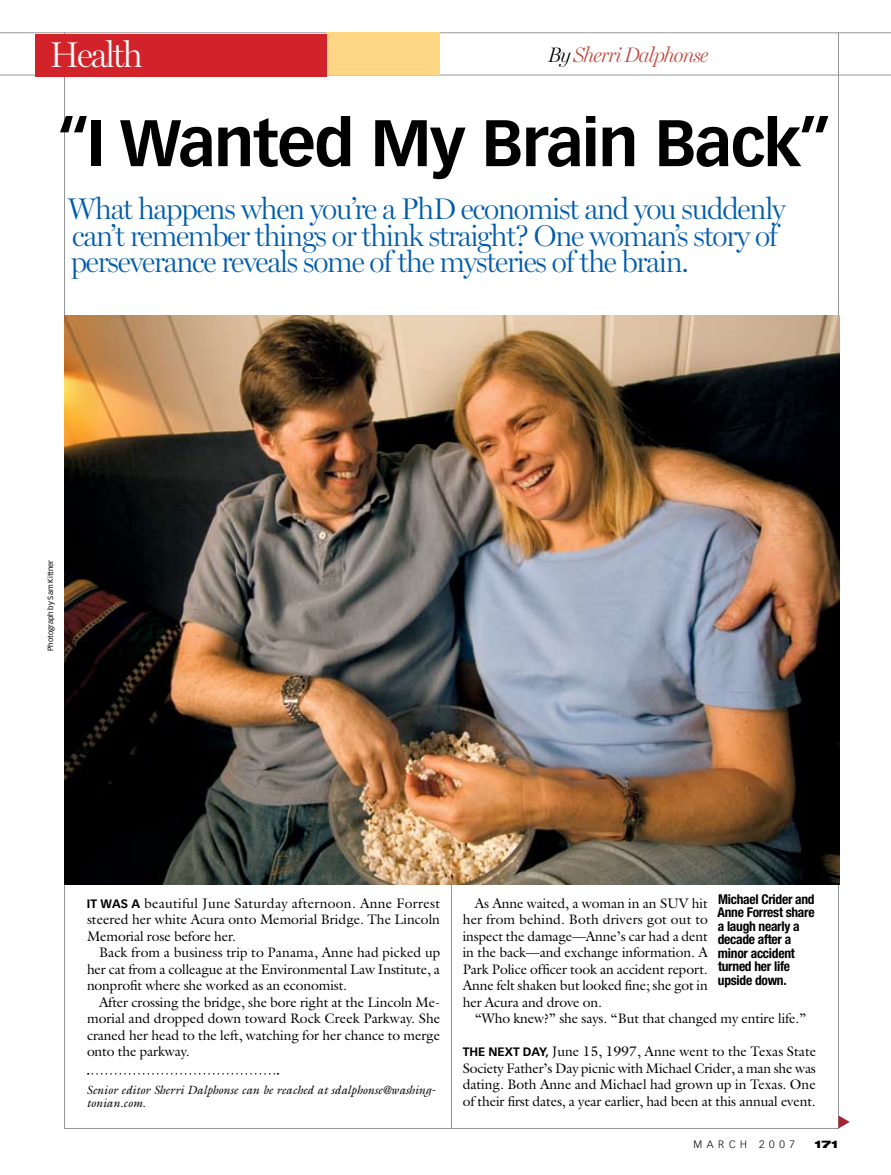
<style>
.page{position:relative;width:891px;height:1175px;background:#fff}
.page>*{position:absolute;margin:0;border:0;box-sizing:border-box;transform-origin:0 0}
.t1{font:700 64.5px "Vectora LT Std";letter-spacing:-.025em;color:#000}
.t2{font:300 36px "Miller Display";letter-spacing:-.055em;color:#fff}
.t3{font:300 30px/26.2px "Miller Display";letter-spacing:-.04em;color:#005cab}
.t4{font:italic 300 21px "Miller Display";letter-spacing:-.05em;color:#bd463c}
.t5{font:13.8px/16.5px "Galliard Std";letter-spacing:-.01em;color:#000;text-align:justify}
.t6{font:700 condensed 13.5px/13.5px "Helvetica Neue LT Std";letter-spacing:-.02em;color:#000}
.t7{font:italic 12px/12.8px "Galliard Std";color:#000}
.t8{font:300 10.5px "Vectora LT Std";letter-spacing:.445em;color:#000}
.t9{font:900 expanded 10.5px "Helvetica Neue LT Std";color:#000}
.t10{font:7.5px "Vectora LT Std";color:#000}
.s1{color:#000}
.s2{font-family:"Vectora LT Std";font-weight:700;font-size:12px}
</style>
<div class="page">
<hr style="left:0;top:33px;width:891px;height:1px;background:#939598">
<hr style="left:838px;top:33px;width:1px;height:1095px;background:#939598">
<hr style="left:64px;top:1128px;width:774px;height:1px;background:#939598">
<hr style="left:64px;top:33px;width:1px;height:1095px;background:#939598">
<hr style="left:0;top:75px;width:891px;height:1px;background:#939598">
<svg style="left:838px;top:1115px;width:12px;height:13px"></svg>
<div style="left:326px;top:33px;width:114px;height:42px;background:#ffd684"></div>
<hr style="left:451px;top:356px;width:1px;height:772px;background:#939598">
<div style="left:35px;top:34px;width:292px;height:42px;background:#d2232a"></div>
<svg style="left:88px;top:1073px;width:191px;height:1px"></svg>
<img style="left:64px;top:315px;width:775px;height:570px">
<h2 class="t2" style="left:50px;top:32px;width:95px">Health</h2>
<h3 class="t4" style="left:548px;top:43px;width:162px"><span class="s1">By</span> Sherri Dalphonse</h3>
<h1 class="t1" style="left:56px;top:104px;width:777px">“I WANTED MY BRAIN BACK”</h1>
<h3 class="t3" style="left:68px;top:195px;width:719px">What happens when you’re a PhD economist and you suddenly can’t remember things or think straight? One woman’s story of perseverance reveals some of the mysteries of the brain.</h3>
<p class="t10" style="left:46px;top:651px;width:93px;rotate:-90deg">Photograph by Sam Kittner</p>
<p class="t5" style="left:87px;top:894px;width:355px"><span class="s2">IT WAS A</span> beautiful June Saturday afternoon. Anne Forrest steered her white Acura onto Memorial Bridge. The Lincoln Memorial rose before her.</p>
<p class="t5" style="left:87px;top:944px;width:355px;text-indent:12px">Back from a business trip to Panama, Anne had picked up her cat from a colleague at the Environmental Law Institute, a nonprofit where she worked as an economist.</p>
<p class="t5" style="left:87px;top:993px;width:355px;text-indent:12px">After crossing the bridge, she bore right at the Lincoln Me&shy;morial and dropped down toward Rock Creek Parkway. She craned her head to the left, watching for her chance to merge onto the parkway.</p>
<p class="t7" style="left:87px;top:1083px;width:351px">Senior editor Sherri Dalphonse can be reached at sdalphonse@washing&shy;tonian.com.</p>
<p class="t6" style="left:718px;top:891px;width:99px">Michael Crider and<br>Anne Forrest share a laugh nearly a decade after a minor accident turned her life upside down.</p>
<p class="t5" style="left:463px;top:894px;width:247px;text-indent:12px">As Anne waited, a woman in an SUV hit her from behind. Both drivers got out to inspect the damage—Anne’s car had a dent in the back—and exchange information. A Park Police officer took an accident report.<br>Anne felt shaken but looked fine; she got in her Acura and drove on.</p>
<p class="t5" style="left:475px;top:1010px;width:333px">“Who knew?” she says. “But that changed my entire life.”</p>
<p class="t5" style="left:463px;top:1043px;width:355px"><span class="s2">THE NEXT DAY,</span> June 15, 1997, Anne went to the Texas State Society Father’s Day picnic with Michael Crider, a man she was dating. Both Anne and Michael had grown up in Texas. One of their first dates, a year earlier, had been at this annual event.</p>
<p class="t8" style="left:693px;top:1138px;width:103px">MARCH 2007</p>
<p class="t9" style="left:815px;top:1137px;width:25px">171</p>
</div>
